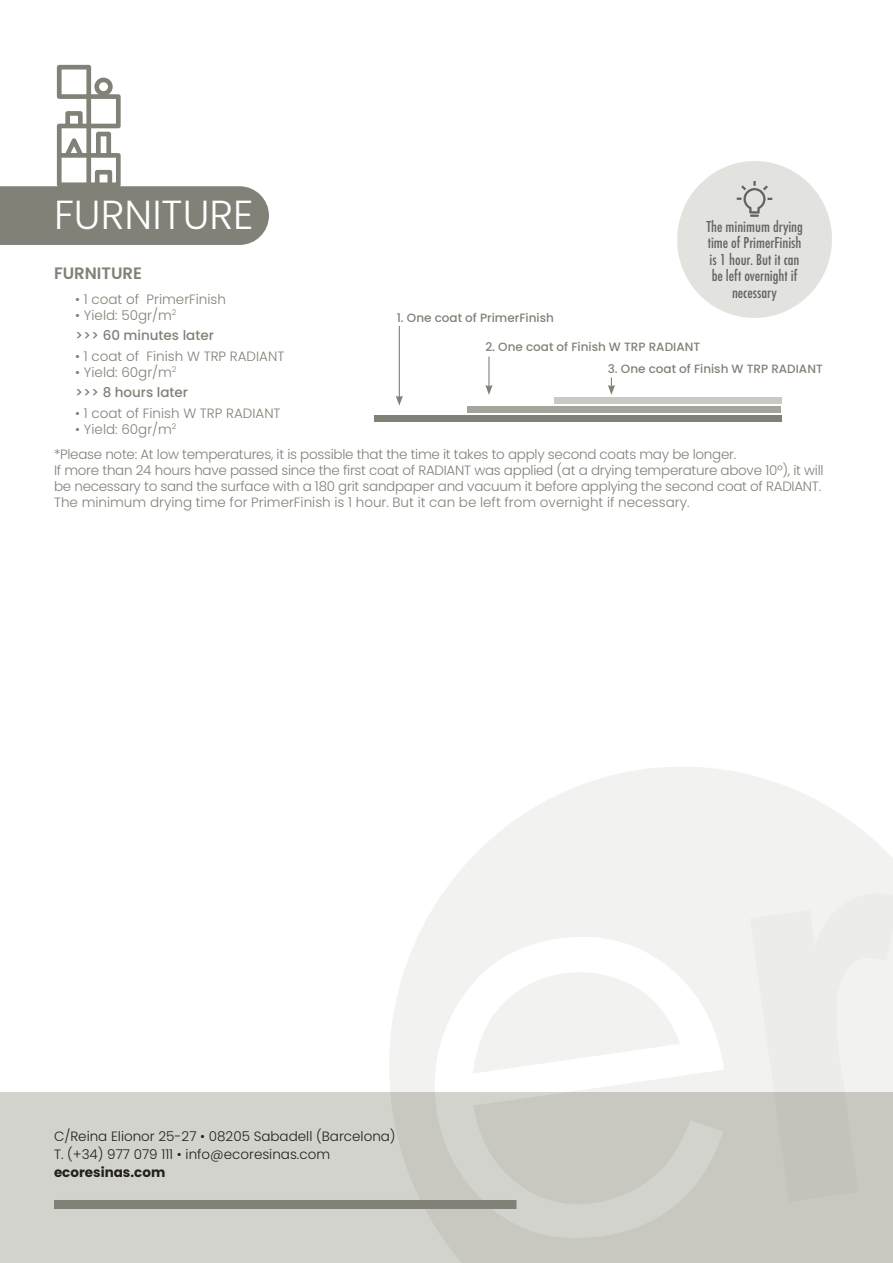
<style>
.page{position:relative;width:893px;height:1263px;background:#fff}
.page>*{position:absolute;margin:0;border:0;box-sizing:border-box;transform-origin:0 0}
.t1{font:300 40.5px "Poppins";color:#fff}
.t2{font:16.5px/16.5px "Futura TOT Med Con";letter-spacing:-.005em;color:#636366;text-align:center}
.t3{font:600 16.5px "Poppins";color:#828177}
.t4{font:300 13.5px/16.2px "Poppins";letter-spacing:-.02em;color:#828177}
.t5{font:300 13.5px/18px "Poppins";color:#231f20}
.t6{font:300 13.5px "Poppins";color:#828177}
.t7{font:500 13.5px/20.4px "Poppins";color:#828177}
.t8{font:700 13.5px "Poppins";color:#231f20}
.t9{font:500 12px "Poppins";color:#828177}
.s1{font-weight:300}
</style>
<div class="page">
<hr style="left:399px;top:326px;width:1px;height:72px;background:#828177">
<svg style="left:396px;top:396px;width:7px;height:10px"></svg>
<div style="left:374px;top:416px;width:407px;height:6px;background:#828177"></div>
<div style="left:467px;top:406px;width:314px;height:7px;background:#a4a49d"></div>
<div style="left:554px;top:397px;width:227px;height:6px;background:#c9cac5"></div>
<hr style="left:488px;top:357px;width:1px;height:30px;background:#828177">
<svg style="left:485px;top:385px;width:8px;height:10px"></svg>
<svg style="left:608px;top:377px;width:7px;height:18px"></svg>
<div style="left:0;top:1092px;width:893px;height:171px;background:#d3d3cd"></div>
<svg style="left:389px;top:767px;width:504px;height:496px;fill:#f2f2f0"></svg>
<svg style="left:750px;top:892px;width:143px;height:310px"></svg>
<svg style="left:431px;top:932px;width:293px;height:311px"></svg>
<div style="left:54px;top:1200px;width:462px;height:9px;background:#828177"></div>
<svg style="left:0;top:65px;width:269px;height:180px"></svg>
<svg style="left:677px;top:161px;width:155px;height:157px"></svg>
<h1 class="t1" style="left:54px;top:191px;width:201px">FURNITURE</h1>
<p class="t3" style="left:54px;top:263px;width:89px">FURNITURE</p>
<p class="t6" style="left:75px;top:291px;width:152px">• 1 coat of PrimerFinish</p>
<p class="t7" style="left:75px;top:305px;width:140px"><span class="s1">• Yield: 50gr/m</span><sup>2<br></sup>&gt;&gt;&gt; 60 minutes later</p>
<p class="t6" style="left:75px;top:348px;width:211px">• 1 coat of Finish W TRP RADIANT</p>
<p class="t7" style="left:75px;top:362px;width:114px"><span class="s1">• Yield: 60gr/m</span><sup>2 </sup>&gt;&gt;&gt; 8 hours later</p>
<p class="t6" style="left:75px;top:405px;width:207px">• 1 coat of Finish W TRP RADIANT</p>
<p class="t4" style="left:54px;top:417px;width:684px;line-height:24.8px;text-indent:21px">• Yield: 60gr/m<sup>2<br></sup>*Please note: At low temperatures, it is possible that the time it takes to apply second coats may be longer.</p>
<p class="t4" style="left:54px;top:462px;width:771px">If more than 24 hours have passed since the first coat of RADIANT was applied (at a drying temperature above 10º), it will be necessary to sand the surface with a 180 grit sandpaper and vacuum it before applying the second coat of RADIANT.<br>The minimum drying time for PrimerFinish is 1 hour. But it can be left from overnight if necessary.</p>
<p class="t2" style="left:706px;top:218px;width:98px">The minimum drying time of PrimerFinish is 1 hour. But it can be left overnight if necessary</p>
<p class="t9" style="left:397px;top:311px;width:159px">1. One coat of PrimerFinish</p>
<p class="t9" style="left:485px;top:340px;width:216px">2. One coat of Finish W TRP RADIANT</p>
<p class="t9" style="left:608px;top:361px;width:216px">3. One coat of Finish W TRP RADIANT</p>
<p class="t5" style="left:54px;top:1127px;width:343px">C/Reina Elionor 25-27 • 08205 Sabadell (Barcelona)<br>T. (+34) 977 079 111 • info@ecoresinas.com</p>
<p class="t8" style="left:54px;top:1164px;width:113px">ecoresinas.com</p>
</div>
